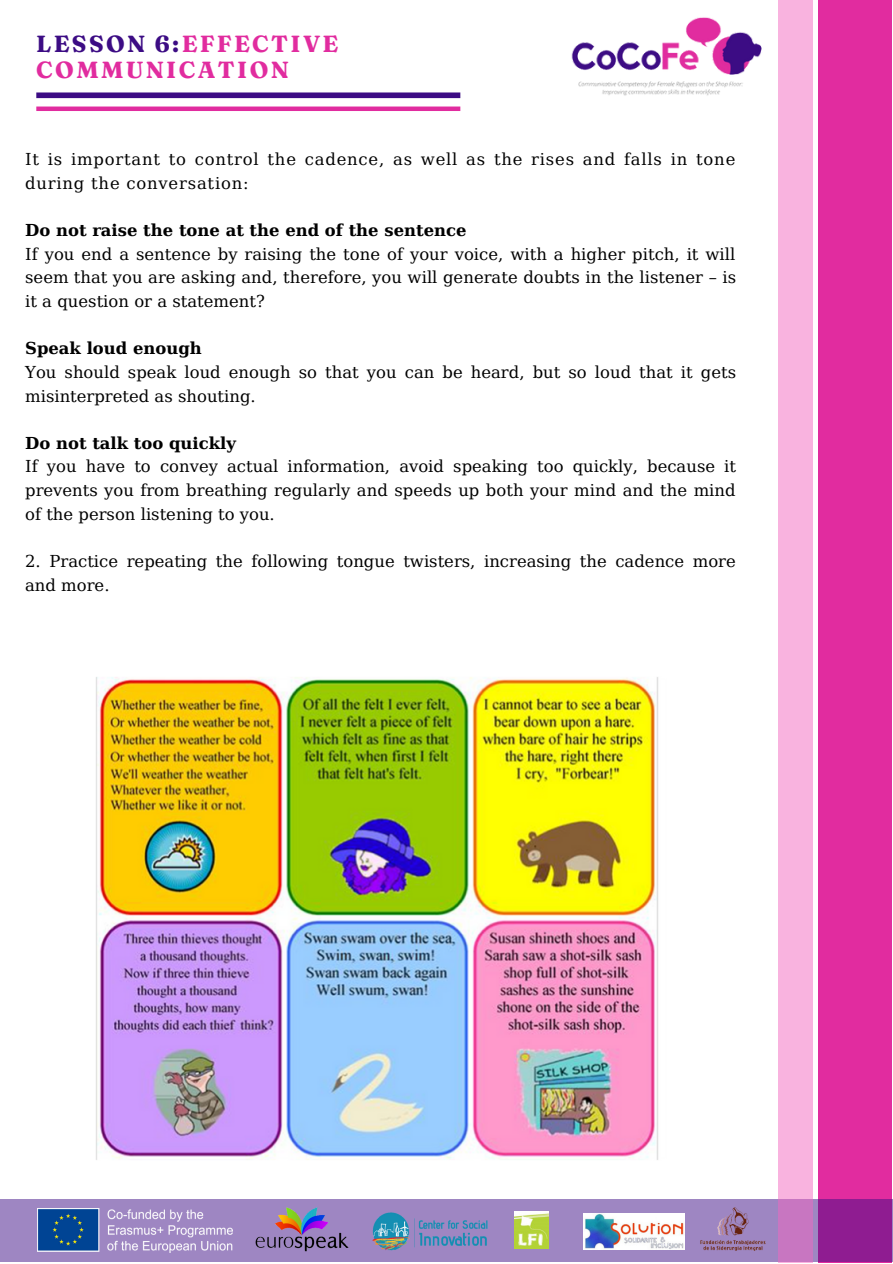
<style>
.page{position:relative;width:893px;height:1264px;background:#fff}
.page>*{position:absolute;margin:0;border:0;box-sizing:border-box;transform-origin:0 0}
.t1{font:700 23.25px/25px "Fraunces 9 pt";letter-spacing:.1em;color:#e12c9f}
.t2{font:16.35px/23.5px "DejaVu Serif";color:#000;text-align:justify}
.t3{font:16.35px/23.5px "DejaVu Serif";letter-spacing:.05em;color:#000}
.t4{font:700 16.35px "DejaVu Serif";color:#000}
.s1{color:#3c0c84}
</style>
<div class="page">
<img style="left:96px;top:677px;width:562px;height:483px">
<img style="left:571px;top:17px;width:191px;height:79px">
<div style="left:36px;top:92px;width:424px;height:6px;background:#3c0c84"></div>
<div style="left:36px;top:106px;width:424px;height:5px;background:#e12c9f"></div>
<div style="left:818px;top:0;width:73px;height:1262px;background:#e12c9f"></div>
<svg style="left:0;top:1198px;width:892px;height:63px;background:#9f78bb"></svg>
<div style="left:777px;top:0;width:35px;height:1262px;background:#f9b3df"></div>
<img style="left:38px;top:1208px;width:194px;height:44px">
<img style="left:697px;top:1205px;width:71px;height:47px">
<img style="left:360px;top:1208px;width:138px;height:44px">
<img style="left:254px;top:1205px;width:94px;height:47px">
<img style="left:514px;top:1211px;width:34px;height:37px">
<img style="left:583px;top:1213px;width:101px;height:36px">
<h1 class="t1" style="left:36px;top:31px;width:303px"><span class="s1">LESSON 6:</span>EFFECTIVE<br>COMMUNICATION</h1>
<p class="t3" style="left:25px;top:148px;width:711px">It is important to control the cadence, as well as the rises and falls in tone during the conversation:</p>
<p class="t4" style="left:25px;top:221px;width:443px">Do not raise the tone at the end of the sentence</p>
<p class="t2" style="left:25px;top:242px;width:712px">If you end a sentence by raising the tone of your voice, with a higher pitch, it will seem that you are asking and, therefore, you will generate doubts in the listener – is it a question or a statement?</p>
<p class="t4" style="left:25px;top:339px;width:178px">Speak loud enough</p>
<p class="t2" style="left:25px;top:360px;width:712px">You should speak loud enough so that you can be heard, but so loud that it gets misinterpreted as shouting.</p>
<p class="t4" style="left:25px;top:433px;width:212px">Do not talk too quickly</p>
<p class="t2" style="left:25px;top:455px;width:712px">If you have to convey actual information, avoid speaking too quickly, because it prevents you from breathing regularly and speeds up both your mind and the mind of the person listening to you.</p>
<p class="t2" style="left:25px;top:549px;width:712px">2. Practice repeating the following tongue twisters, increasing the cadence more and more.</p>
</div>
